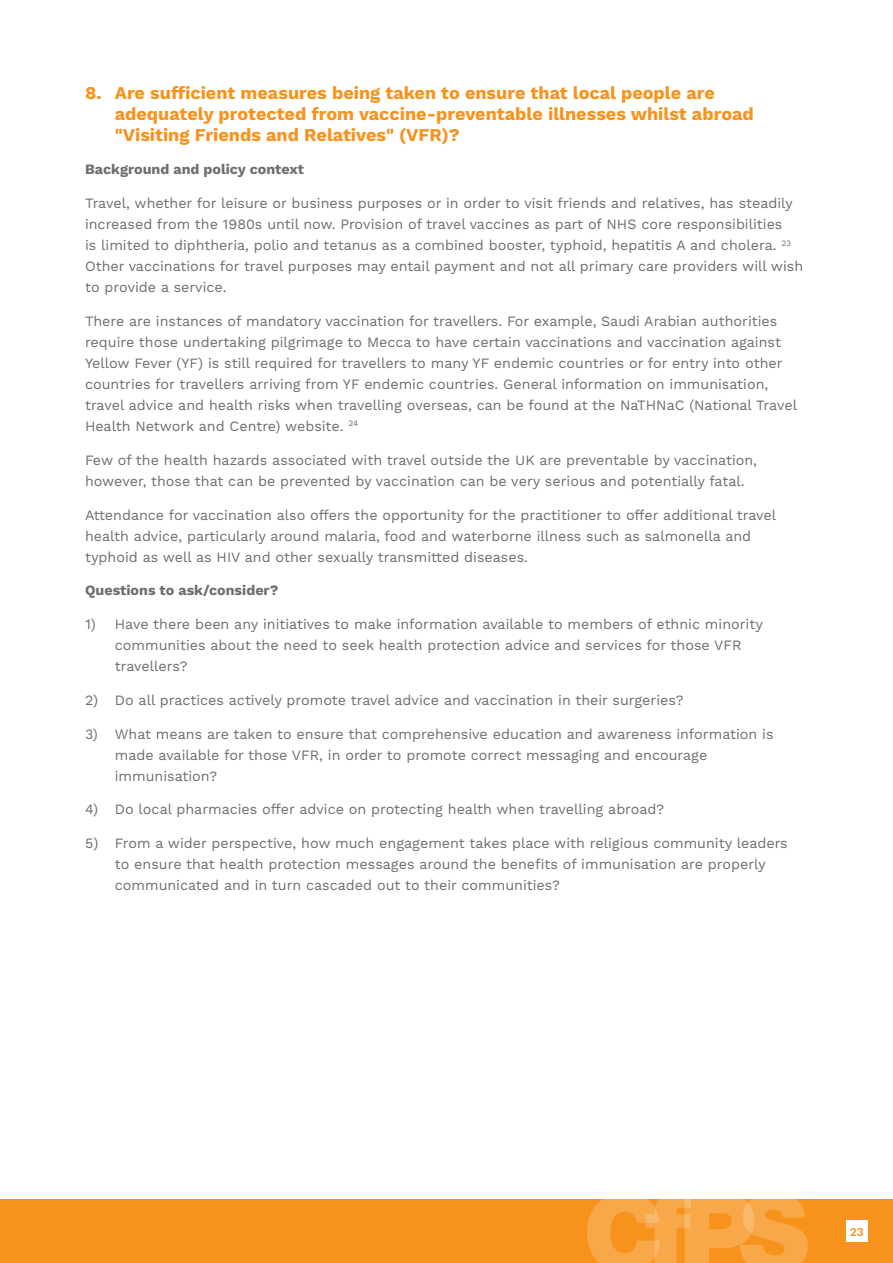
<style>
.page{position:relative;width:893px;height:1263px;background:#fff}
.page>*{position:absolute;margin:0;border:0;box-sizing:border-box;transform-origin:0 0}
.t1{font:700 18px/21px "Work Sans";color:#f7931d}
.t2{font:14.25px/21px "Work Sans";color:#6c6d70}
.t3{font:700 14.25px "Work Sans";color:#6c6d70}
.t4{font:600 12px "Work Sans";color:#f7931d}
</style>
<div class="page">
<div style="left:0;top:1199px;width:893px;height:64px;background:#f7931d"></div>
<div style="left:846px;top:1220px;width:21px;height:22px;background:#fff"></div>
<svg style="left:587px;top:1199px;width:221px;height:64px"></svg>
<p class="t1" style="left:115px;top:83px;width:640px;text-indent:-30px">8. Are sufficient measures being taken to ensure that local people are adequately protected from vaccine-preventable illnesses whilst abroad "Visiting Friends and Relatives" (VFR)?</p>
<p class="t3" style="left:85px;top:161px;width:220px">Background and policy context</p>
<p class="t2" style="left:85px;top:194px;width:720px">Travel, whether for leisure or business purposes or in order to visit friends and relatives, has steadily increased from the 1980s until now. Provision of travel vaccines as part of NHS core responsibilities<br>is limited to diphtheria, polio and tetanus as a combined booster, typhoid, hepatitis A and cholera. <sup>23<br></sup>Other vaccinations for travel purposes may entail payment and not all primary care providers will wish to provide a service.</p>
<p class="t2" style="left:85px;top:311px;width:714px">There are instances of mandatory vaccination for travellers. For example, Saudi Arabian authorities require those undertaking pilgrimage to Mecca to have certain vaccinations and vaccination against Yellow Fever (YF) is still required for travellers to many YF endemic countries or for entry into other countries for travellers arriving from YF endemic countries. General information on immunisation, travel advice and health risks when travelling overseas, can be found at the NaTHNaC (National Travel Health Network and Centre) website. <sup>24</sup></p>
<p class="t2" style="left:85px;top:450px;width:674px">Few of the health hazards associated with travel outside the UK are preventable by vaccination, however, those that can be prevented by vaccination can be very serious and potentially fatal.</p>
<p class="t2" style="left:85px;top:505px;width:693px">Attendance for vaccination also offers the opportunity for the practitioner to offer additional travel health advice, particularly around malaria, food and waterborne illness such as salmonella and typhoid as well as HIV and other sexually transmitted diseases.</p>
<p class="t3" style="left:85px;top:582px;width:195px">Questions to ask/consider?</p>
<p class="t2" style="left:115px;top:614px;width:650px;text-indent:-30px">1) Have there been any initiatives to make information available to members of ethnic minority communities about the need to seek health protection advice and services for those VFR travellers?</p>
<p class="t2" style="left:85px;top:690px;width:600px">2) Do all practices actively promote travel advice and vaccination in their surgeries?</p>
<p class="t2" style="left:115px;top:724px;width:660px;text-indent:-30px">3) What means are taken to ensure that comprehensive education and awareness information is made available for those VFR, in order to promote correct messaging and encourage immunisation?</p>
<p class="t2" style="left:85px;top:800px;width:581px">4) Do local pharmacies offer advice on protecting health when travelling abroad?</p>
<p class="t2" style="left:115px;top:833px;width:674px;text-indent:-30px">5) From a wider perspective, how much engagement takes place with religious community leaders to ensure that health protection messages around the benefits of immunisation are properly communicated and in turn cascaded out to their communities?</p>
<p class="t4" style="left:850px;top:1225px;width:16px">23</p>
</div>
